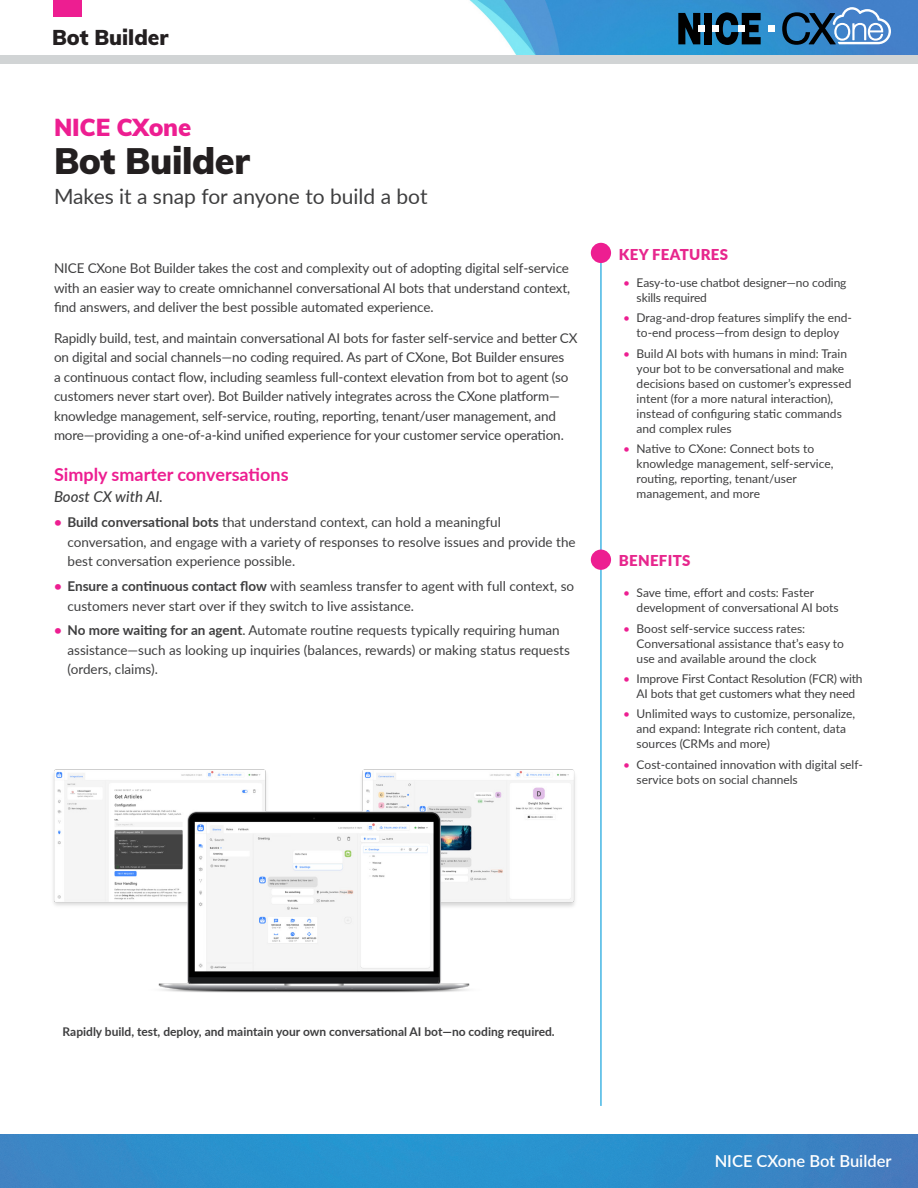
<style>
.page{position:relative;width:918px;height:1188px;background:#fff}
.page>*{position:absolute;margin:0;border:0;box-sizing:border-box;transform-origin:0 0}
.t1{font:900 36px "Muli";letter-spacing:-.01em;color:#231f20}
.t2{font:900 24px "Muli";letter-spacing:-.01em;color:#ed1e91}
.t3{font:21px "Lato";color:#3e3e3f}
.t4{font:900 21px "Muli";color:#231f20}
.Headline{font:700 18px "Lato";color:#ed1e91}
.t5{font:600 16.5px "Lato";color:#fff}
.t6{font:900 15px "Lato";letter-spacing:.02em;color:#e7268d}
.Subhead{font:italic 500 15px "Lato";color:#3e3e3f}
.Body_copy{font:13.5px/19.5px "Lato";letter-spacing:-.01em;color:#3e3e3f}
.t7{font:12px/15px "Lato";color:#3e3e3f}
.Cutline{font:700 12px "Lato";color:#3e3e3f}
.s1{font-weight:700;color:#ed1e91}
.s2{font-weight:700}
.s3{color:#ed1e91}
</style>
<div class="page">
<img style="left:428px;top:0;width:490px;height:56px">
<img style="left:0;top:1134px;width:918px;height:54px">
<div style="left:54px;top:0;width:28px;height:17px;background:#ed1e91"></div>
<div style="left:0;top:56px;width:918px;height:7px;background:#d1d4d5"></div>
<svg style="left:715px;top:12px;width:46px;height:33px"></svg>
<div style="left:705px;top:13px;width:7px;height:31px;background:#000"></div>
<svg style="left:678px;top:13px;width:22px;height:31px"></svg>
<div style="left:739px;top:25px;width:6px;height:7px;background:#fff"></div>
<div style="left:712px;top:25px;width:7px;height:7px;background:#fff"></div>
<div style="left:698px;top:25px;width:7px;height:7px;background:#fff"></div>
<svg style="left:782px;top:7px;width:109px;height:38px;background:#5182b3"></svg>
<div style="left:768px;top:25px;width:7px;height:7px;background:#fff"></div>
<hr style="left:600px;top:254px;width:2px;height:852px;background:#069edb">
<img style="left:53px;top:769px;width:522px;height:224px">
<div style="left:591px;top:243px;width:20px;height:20px;background:#ed1e91;border-radius:50%"></div>
<div style="left:591px;top:550px;width:20px;height:20px;background:#ed1e91;border-radius:50%"></div>
<h3 class="t4" style="left:52px;top:22px;width:118px">Bot Builder</h3>
<p class="t2" style="left:54px;top:110px;width:139px">NICE CXone</p>
<p class="t1" style="left:54px;top:134px;width:198px">Bot Builder</p>
<p class="t3" style="left:54px;top:181px;width:375px">Makes it a snap for anyone to build a bot</p>
<p class="Body_copy" style="left:54px;top:258px;width:518px;text-align:justify">NICE CXone Bot Builder takes the cost and complexity out of adopting digital self-service with an easier way to create omnichannel conversational AI bots that understand context, find answers, and deliver the best possible automated experience.</p>
<p class="Body_copy" style="left:54px;top:327px;width:525px">Rapidly build, test, and maintain conversational AI bots for faster self-service and better CX on digital and social channels—no coding required. As part of CXone, Bot Builder ensures<br>a continuous contact flow, including seamless full-context elevation from bot to agent (so customers never start over). Bot Builder natively integrates across the CXone platform— knowledge management, self-service, routing, reporting, tenant/user management, and more—providing a one-of-a-kind unified experience for your customer service operation.</p>
<p class="Headline" style="left:54px;top:461px;width:236px">Simply smarter conversations</p>
<p class="Subhead" style="left:54px;top:486px;width:111px">Boost CX with AI.</p>
<p class="Body_copy" style="left:68px;top:512px;width:510px;text-indent:-14px"><span class="s1">•</span> <span class="s2">Build conversational bots</span> that understand context, can hold a meaningful conversation, and engage with a variety of responses to resolve issues and provide the best conversation experience possible.</p>
<p class="Body_copy" style="left:68px;top:576px;width:508px;text-indent:-14px"><span class="s1">•</span> <span class="s2">Ensure a continuous contact flow</span> with seamless transfer to agent with full context, so customers never start over if they switch to live assistance.</p>
<p class="Body_copy" style="left:68px;top:620px;width:504px;text-indent:-14px"><span class="s1">•</span> <span class="s2">No more waiting for an agent</span>. Automate routine requests typically requiring human assistance—such as looking up inquiries (balances, rewards) or making status requests (orders, claims).</p>
<p class="t6" style="left:619px;top:243px;width:111px">KEY FEATURES</p>
<p class="t7" style="left:637px;top:275px;width:211px;text-indent:-14px"><span class="s3">•</span> Easy-to-use chatbot designer—no coding skills required</p>
<p class="t7" style="left:623px;top:310px;width:230px;text-align:center"><span class="s3">•</span> Drag-and-drop features simplify the end&shy;to-end process—from design to deploy</p>
<p class="t7" style="left:637px;top:345px;width:216px;text-indent:-14px"><span class="s3">•</span> Build AI bots with humans in mind: Train your bot to be conversational and make decisions based on customer’s expressed intent (for a more natural interaction), instead of configuring static commands and complex rules</p>
<p class="t7" style="left:637px;top:441px;width:198px;text-indent:-14px"><span class="s3">•</span> Native to CXone: Connect bots to knowledge management, self-service, routing, reporting, tenant/user management, and more</p>
<p class="t6" style="left:619px;top:550px;width:73px">BENEFITS</p>
<p class="t7" style="left:637px;top:585px;width:204px;text-indent:-14px"><span class="s3">•</span> Save time, effort and costs: Faster development of conversational AI bots</p>
<p class="t7" style="left:637px;top:620px;width:209px;text-indent:-14px"><span class="s3">•</span> Boost self-service success rates:<br>Conversational assistance that’s easy to use and available around the clock</p>
<p class="t7" style="left:623px;top:671px;width:241px;text-align:center"><span class="s3">•</span> Improve First Contact Resolution (FCR) with<br>AI bots that get customers what they need</p>
<p class="t7" style="left:637px;top:706px;width:220px;text-indent:-14px"><span class="s3">•</span> Unlimited ways to customize, personalize, and expand: Integrate rich content, data sources (CRMs and more)</p>
<p class="t7" style="left:637px;top:756px;width:228px;text-indent:-14px"><span class="s3">•</span> Cost-contained innovation with digital self&shy;service bots on social channels</p>
<p class="Cutline" style="left:63px;top:1023px;width:494px">Rapidly build, test, deploy, and maintain your own conversational AI bot—no coding required.</p>
<p class="t5" style="left:715px;top:1149px;width:178px">NICE CXone Bot Builder</p>
</div>
